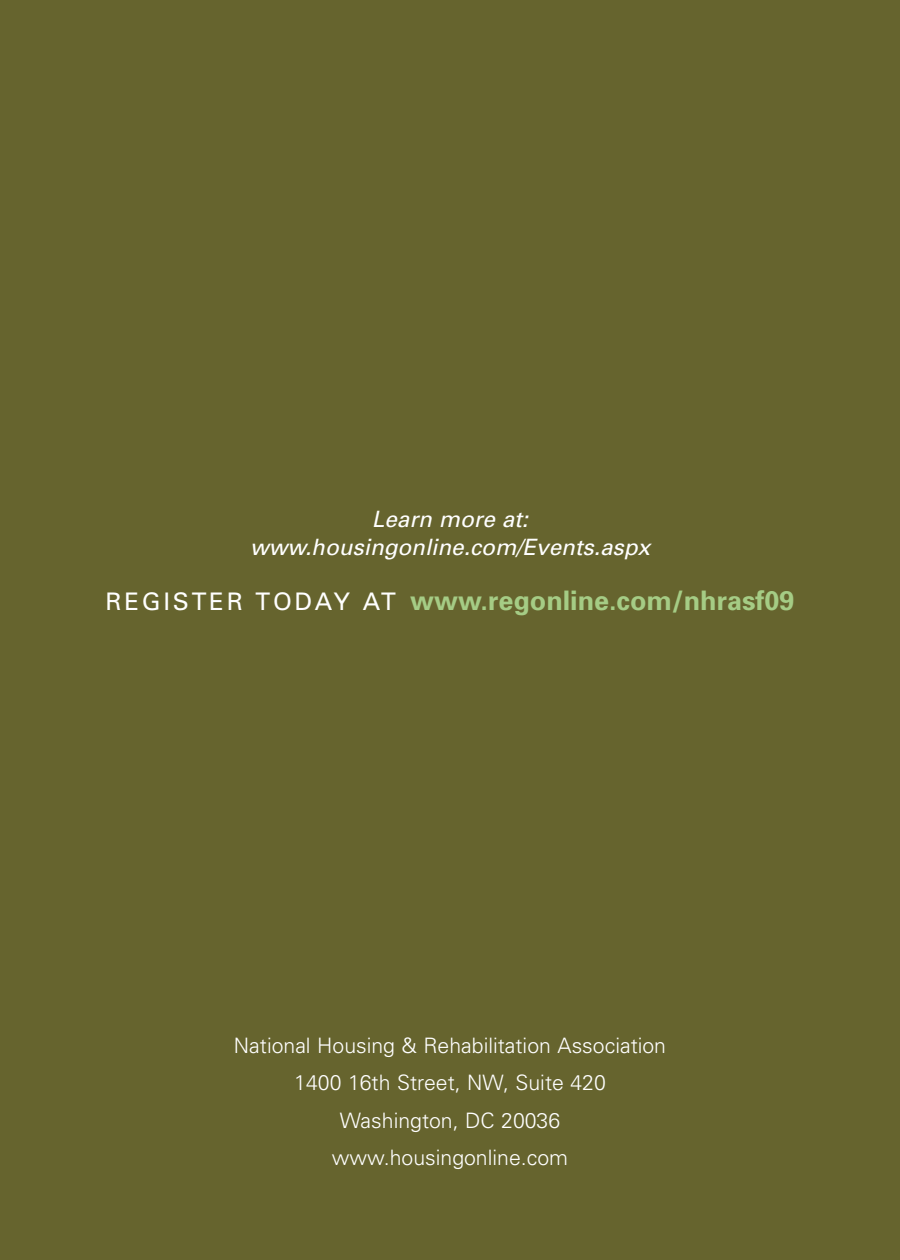
<style>
.page{position:relative;width:900px;height:1260px;background:#66642e}
.page>*{position:absolute;margin:0;border:0;box-sizing:border-box;transform-origin:0 0}
.t1{font:700 27px "Univers";color:#a5cc85}
.t2{font:italic 22.5px/27.5px "Univers";color:#fff;text-align:center}
.t3{font:300 21.25px/37.5px "Univers";color:#fff;text-align:center}
.s1{font-weight:400;font-size:24.25px;color:#fff}
</style>
<div class="page">
<p class="t2" style="left:250px;top:508px;width:402px">Learn more at: www.housingonline.com/Events.aspx</p>
<p class="t1" style="left:106px;top:590px;width:690px"><span class="s1">REGISTER TODAY AT</span> www.regonline.com/nhrasf09</p>
<p class="t3" style="left:234px;top:1028px;width:434px">National Housing &amp; Rehabilitation Association<br>1400 16th Street, NW, Suite 420<br>Washington, DC 20036 www.housingonline.com</p>
</div>
